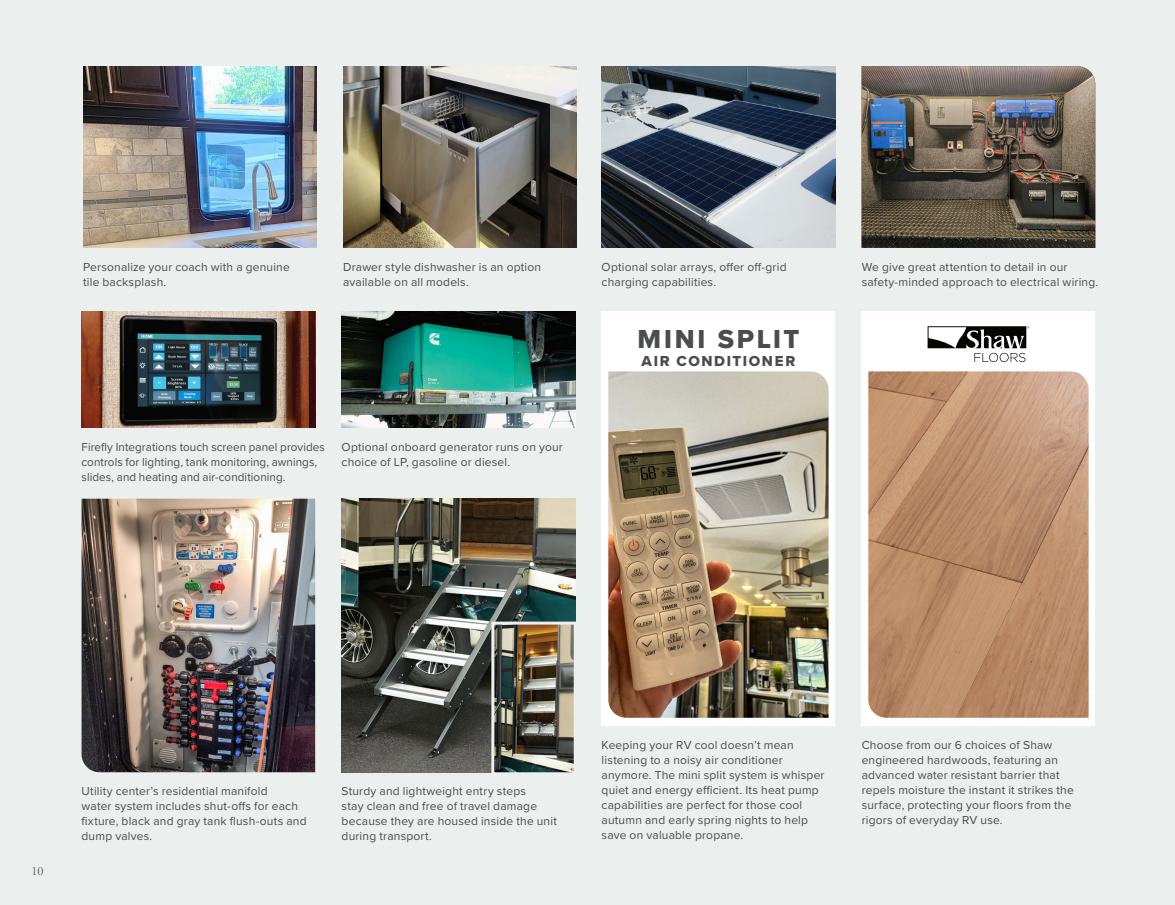
<style>
.page{position:relative;width:1175px;height:905px;background:#fff}
.page>*{position:absolute;margin:0;border:0;box-sizing:border-box;transform-origin:0 0}
.t1{font:27px "Proxima Nova Extrabld";letter-spacing:.1em;color:#4b4c4d}
.t2{font:15px "Proxima Nova Extrabld";letter-spacing:.11em;color:#4b4c4d}
.features_body{font:12px/15px "Proxima Nova";letter-spacing:.015em;color:#4b4c4d}
.t3{font:12px "Baskerville";color:#4b4c4d}
</style>
<div class="page">
<div style="left:0;top:0;width:1174px;height:904px;background:#ebefee"></div>
<img style="left:82px;top:498px;width:233px;height:274px">
<img style="left:341px;top:498px;width:234px;height:274px">
<img style="left:861px;top:66px;width:234px;height:182px">
<img style="left:601px;top:66px;width:234px;height:182px">
<div style="left:601px;top:311px;width:234px;height:414px;background:#fff"></div>
<img style="left:82px;top:311px;width:233px;height:116px">
<img style="left:83px;top:66px;width:234px;height:182px">
<img style="left:341px;top:311px;width:234px;height:116px">
<img style="left:343px;top:66px;width:233px;height:182px">
<div style="left:861px;top:311px;width:234px;height:414px;background:#fff"></div>
<img style="left:495px;top:625px;width:77px;height:146px">
<div style="left:491px;top:621px;width:85px;height:154px;border:3px solid #ebefee"></div>
<img style="left:608px;top:371px;width:220px;height:346px">
<img style="left:868px;top:371px;width:220px;height:346px">
<svg style="left:927px;top:326px;width:102px;height:36px"></svg>
<p class="features_body" style="left:83px;top:259px;width:208px">Personalize your coach with a genuine tile backsplash.</p>
<p class="features_body" style="left:343px;top:259px;width:200px">Drawer style dishwasher is an option available on all models.</p>
<p class="features_body" style="left:82px;top:438px;width:245px">Firefly Integrations touch screen panel provides controls for lighting, tank monitoring, awnings, slides, and heating and air-conditioning.</p>
<p class="features_body" style="left:341px;top:438px;width:223px">Optional onboard generator runs on your choice of LP, gasoline or diesel.</p>
<p class="features_body" style="left:601px;top:259px;width:186px">Optional solar arrays, offer off-grid charging capabilities.</p>
<p class="t1" style="left:637px;top:318px;width:163px">MINI SPLIT</p>
<p class="t2" style="left:641px;top:349px;width:155px">AIR CONDITIONER</p>
<p class="features_body" style="left:861px;top:259px;width:238px">We give great attention to detail in our safety-minded approach to electrical wiring.</p>
<p class="t3" style="left:32px;top:863px;width:13px">10</p>
<p class="features_body" style="left:82px;top:783px;width:227px">Utility center’s residential manifold<br>water system includes shut-offs for each fixture, black and gray tank flush-outs and dump valves.</p>
<p class="features_body" style="left:341px;top:783px;width:217px">Sturdy and lightweight entry steps<br>stay clean and free of travel damage because they are housed inside the unit during transport.</p>
<p class="features_body" style="left:601px;top:736px;width:224px">Keeping your RV cool doesn’t mean listening to a noisy air conditioner anymore. The mini split system is whisper quiet and energy efficient. Its heat pump capabilities are perfect for those cool autumn and early spring nights to help save on valuable propane.</p>
<p class="features_body" style="left:861px;top:736px;width:214px">Choose from our 6 choices of Shaw engineered hardwoods, featuring an advanced water resistant barrier that repels moisture the instant it strikes the surface, protecting your floors from the rigors of everyday RV use.</p>
</div>
